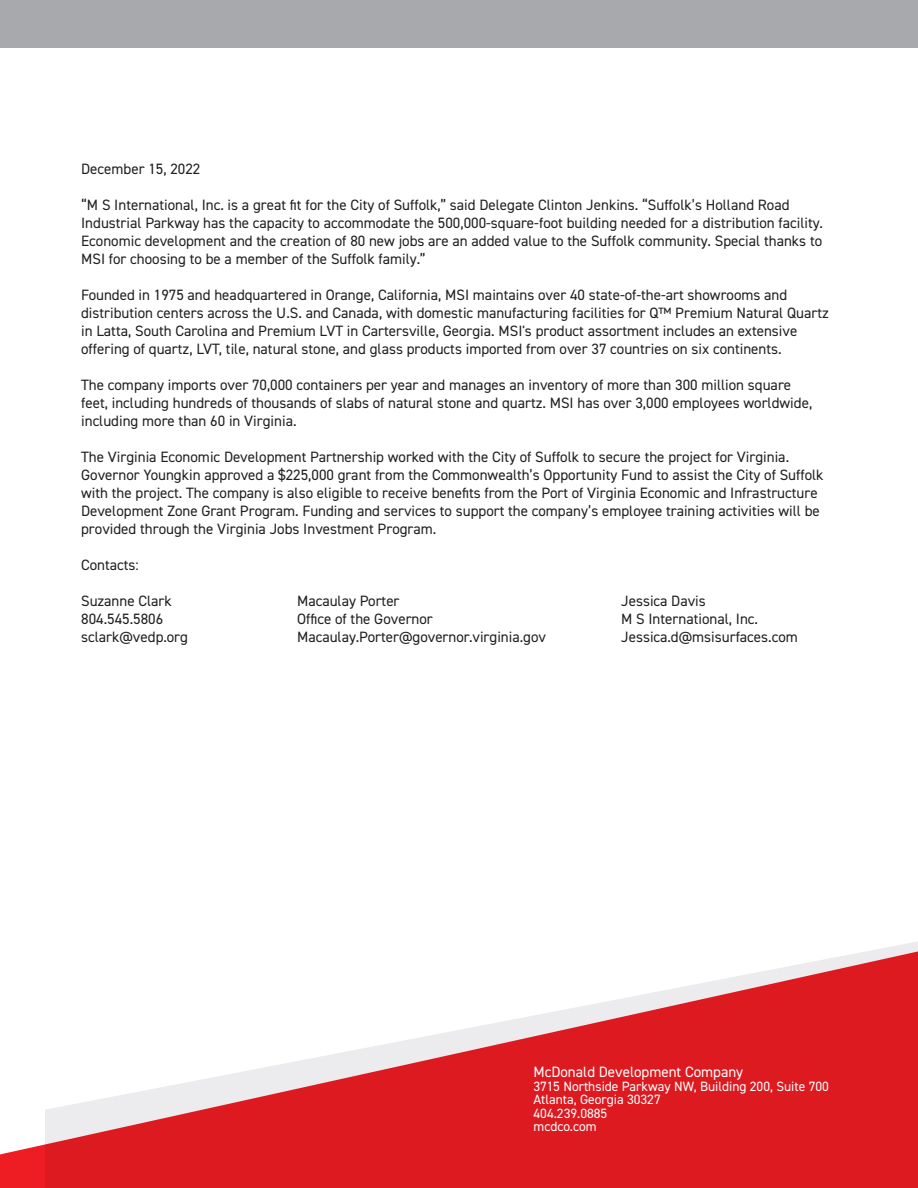
<style>
.page{position:relative;width:918px;height:1188px;background:#fff}
.page>*{position:absolute;margin:0;border:0;box-sizing:border-box;transform-origin:0 0}
.t1{font:15px/18px "DIN2014";color:#231f20}
.t2{font:15px "DIN2014";color:#fff}
.t3{font:13.5px "DIN2014";color:#fff}
</style>
<div class="page">
<svg style="left:0;top:1144px;width:45px;height:44px;background:#f0393e"></svg>
<svg style="left:45px;top:941px;width:873px;height:247px;fill:#dc1a20"></svg>
<div style="left:0;top:0;width:918px;height:48px;background:#a8a9ad"></div>
<p class="t1" style="left:81px;top:159px;width:121px">December 15, 2022</p>
<p class="t1" style="left:81px;top:195px;width:743px">“M S International, Inc. is a great fit for the City of Suffolk,” said Delegate Clinton Jenkins. “Suffolk’s Holland Road Industrial Parkway has the capacity to accommodate the 500,000-square-foot building needed for a distribution facility.<br>Economic development and the creation of 80 new jobs are an added value to the Suffolk community. Special thanks to MSI for choosing to be a member of the Suffolk family.”</p>
<p class="t1" style="left:81px;top:285px;width:749px">Founded in 1975 and headquartered in Orange, California, MSI maintains over 40 state-of-the-art showrooms and distribution centers across the U.S. and Canada, with domestic manufacturing facilities for Q™ Premium Natural Quartz in Latta, South Carolina and Premium LVT in Cartersville, Georgia. MSI's product assortment includes an extensive offering of quartz, LVT, tile, natural stone, and glass products imported from over 37 countries on six continents.</p>
<p class="t1" style="left:81px;top:375px;width:733px">The company imports over 70,000 containers per year and manages an inventory of more than 300 million square feet, including hundreds of thousands of slabs of natural stone and quartz. MSI has over 3,000 employees worldwide, including more than 60 in Virginia.</p>
<p class="t1" style="left:81px;top:447px;width:744px">The Virginia Economic Development Partnership worked with the City of Suffolk to secure the project for Virginia.<br>Governor Youngkin approved a $225,000 grant from the Commonwealth’s Opportunity Fund to assist the City of Suffolk with the project. The company is also eligible to receive benefits from the Port of Virginia Economic and Infrastructure Development Zone Grant Program. Funding and services to support the company’s employee training activities will be provided through the Virginia Jobs Investment Program.</p>
<p class="t1" style="left:81px;top:555px;width:59px">Contacts:</p>
<p class="t1" style="left:81px;top:591px;width:92px">Suzanne Clark</p>
<p class="t1" style="left:297px;top:591px;width:104px">Macaulay Porter</p>
<p class="t1" style="left:621px;top:591px;width:86px">Jessica Davis</p>
<p class="t1" style="left:81px;top:609px;width:84px">804.545.5806</p>
<p class="t1" style="left:297px;top:609px;width:137px">Office of the Governor</p>
<p class="t1" style="left:621px;top:609px;width:138px">M S International, Inc.</p>
<p class="t1" style="left:81px;top:627px;width:108px">sclark@vedp.org</p>
<p class="t1" style="left:297px;top:627px;width:250px">Macaulay.Porter@governor.virginia.gov</p>
<p class="t1" style="left:621px;top:627px;width:178px">Jessica.d@msisurfaces.com</p>
<p class="t2" style="left:534px;top:1063px;width:211px">McDonald Development Company</p>
<p class="t3" style="left:534px;top:1078px;width:297px">3715 Northside Parkway NW, Building 200, Suite 700</p>
<p class="t3" style="left:534px;top:1091px;width:129px">Atlanta, Georgia 30327</p>
<p class="t3" style="left:534px;top:1105px;width:75px">404.239.0885</p>
<p class="t3" style="left:534px;top:1118px;width:65px">mcdco.com</p>
</div>
